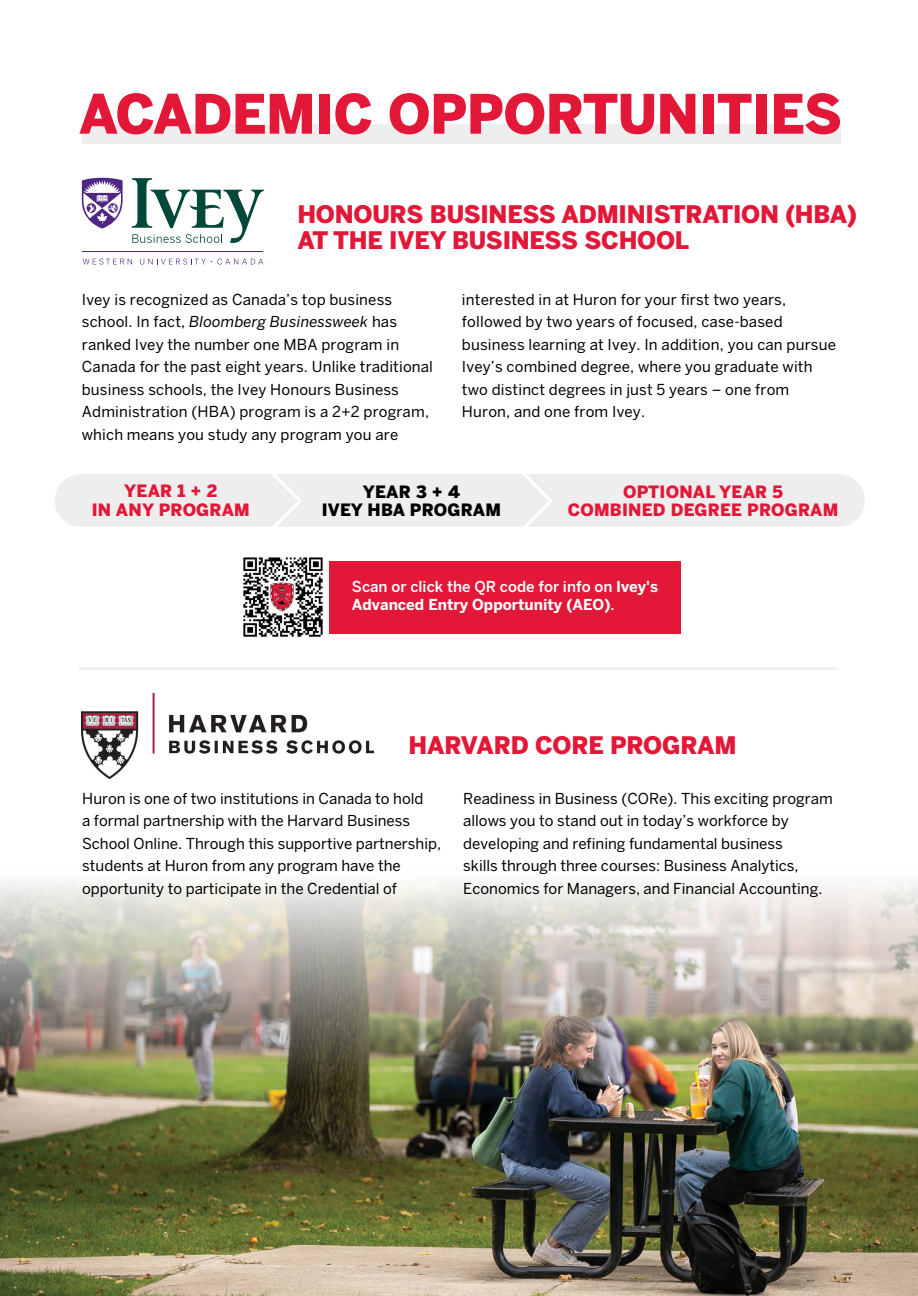
<style>
.page{position:relative;width:918px;height:1296px;background:#fff}
.page>*{position:absolute;margin:0;border:0;box-sizing:border-box;transform-origin:0 0}
.t1{font:900 53.85px "Benton Sans";letter-spacing:-.01em;color:#e31838}
.t2{font:900 24px/26px "Benton Sans";letter-spacing:-.01em;color:#e31838}
.t3{font:900 16.95px/18.5px "Benton Sans";letter-spacing:.01em;color:#e31838;text-align:center}
.t4{font:900 16.95px/18.5px "Benton Sans";letter-spacing:.01em;color:#000;text-align:center}
.t5{font:15px/22.5px "Benton Sans";letter-spacing:.01em;color:#000}
.t6{font:700 15px/18px "Benton Sans";color:#fff}
.s1{font-style:italic}
.s2{font-weight:500}
</style>
<div class="page">
<img style="left:0;top:882px;width:918px;height:414px">
<hr style="left:79px;top:667px;width:758px;height:3px;background:#eeeeef">
<div style="left:83px;top:124px;width:758px;height:20px;background:#eeeeef"></div>
<div style="left:81px;top:474px;width:757px;height:53px;background:#eeeeef"></div>
<svg style="left:523px;top:474px;width:29px;height:53px"></svg>
<svg style="left:272px;top:474px;width:29px;height:53px"></svg>
<svg style="left:83px;top:259px;width:49px;height:6px"></svg>
<svg style="left:140px;top:259px;width:123px;height:6px"></svg>
<hr style="left:82px;top:251px;width:181px;height:1px;background:#4f2683">
<svg style="left:82px;top:178px;width:41px;height:51px"></svg>
<svg style="left:132px;top:178px;width:132px;height:65px"></svg>
<div style="left:313px;top:561px;width:368px;height:73px;background:#e31838"></div>
<img style="left:243px;top:557px;width:85px;height:80px">
<img style="left:82px;top:693px;width:292px;height:86px">
<h1 class="t1" style="left:79px;top:82px;width:765px">ACADEMIC OPPORTUNITIES</h1>
<h2 class="t2" style="left:297px;top:201px;width:561px">HONOURS BUSINESS ADMINISTRATION (HBA)<br>AT THE IVEY BUSINESS SCHOOL</h2>
<p class="t5" style="left:82px;top:288px;width:353px">Ivey is recognized as Canada’s top business school. In fact, <span class="s1">Bloomberg Businessweek</span> has ranked Ivey the number one MBA program in Canada for the past eight years. Unlike traditional business schools, the Ivey Honours Business Administration (HBA) program is a 2+2 program, which means you study any program you are</p>
<p class="t5" style="left:462px;top:288px;width:375px">interested in at Huron for your first two years, followed by two years of focused, case-based business learning at Ivey. In addition, you can pursue Ivey’s combined degree, where you graduate with two distinct degrees in just 5 years – one from Huron, and one from Ivey.</p>
<p class="t3" style="left:92px;top:482px;width:159px">YEAR 1 + 2<br>IN ANY PROGRAM</p>
<p class="t4" style="left:322px;top:482px;width:181px">YEAR 3 + 4<br>IVEY HBA PROGRAM</p>
<p class="t3" style="left:568px;top:482px;width:272px">OPTIONAL YEAR 5<br>COMBINED DEGREE PROGRAM</p>
<p class="t6" style="left:352px;top:578px;width:308px"><span class="s2">Scan or click the QR code for info on</span> Ivey's<br>Advanced Entry Opportunity (AEO)<span class="s2">.</span></p>
<h2 class="t2" style="left:409px;top:732px;width:330px">HARVARD CORE PROGRAM</h2>
<p class="t5" style="left:82px;top:787px;width:361px">Huron is one of two institutions in Canada to hold<br>a formal partnership with the Harvard Business School Online. Through this supportive partnership, students at Huron from any program have the opportunity to participate in the Credential of</p>
<p class="t5" style="left:463px;top:787px;width:371px">Readiness in Business (CORe). This exciting program allows you to stand out in today’s workforce by developing and refining fundamental business<br>skills through three courses: Business Analytics, Economics for Managers, and Financial Accounting.</p>
</div>
